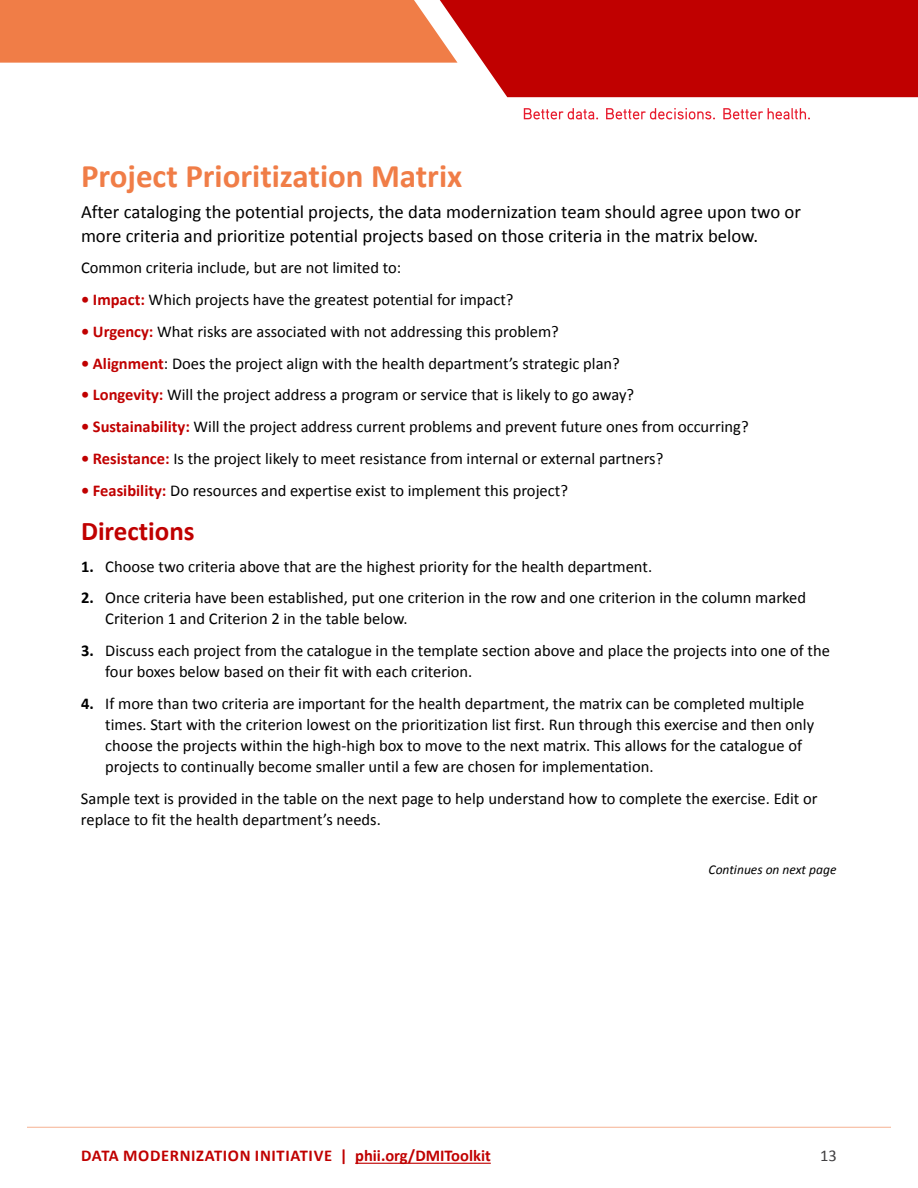
<style>
.page{position:relative;width:918px;height:1188px;background:#fff}
.page>*{position:absolute;margin:0;border:0;box-sizing:border-box;transform-origin:0 0}
.t1{font:700 33px "Calibri";color:#f07d47}
.t2{font:700 27px "Calibri";color:#c00000}
.t3{font:18.75px/24px "Calibri";color:#000}
.t4{font:16.5px/21px "Calibri";color:#000}
.t5{font:700 16.5px "Calibri";letter-spacing:.025em;color:#c00000}
.t6{font:16.5px "Calibri";color:#414042}
.t7{font:italic 13.5px "Calibri";color:#000}
.s1{font-weight:700;color:#c00000}
.s2{font-weight:700}
</style>
<div class="page">
<div style="left:0;top:0;width:440px;height:63px;background:#f07d47"></div>
<svg style="left:440px;top:0;width:478px;height:97px;background:#c41111"></svg>
<svg style="left:524px;top:108px;width:74px;height:12px"></svg>
<svg style="left:606px;top:108px;width:109px;height:12px"></svg>
<svg style="left:723px;top:108px;width:87px;height:12px"></svg>
<hr style="left:355px;top:1163px;width:136px;height:1px;background:#c00000">
<hr style="left:27px;top:1127px;width:864px;height:1px;background:#f6b191">
<h1 class="t1" style="left:81px;top:155px;width:383px">Project Prioritization Matrix</h1>
<p class="t3" style="left:81px;top:199px;width:721px">After cataloging the potential projects, the data modernization team should agree upon two or more criteria and prioritize potential projects based on those criteria in the matrix below.</p>
<p class="t4" style="left:81px;top:257px;width:322px">Common criteria include, but are not limited to:</p>
<p class="t4" style="left:81px;top:289px;width:434px"><span class="s1">• Impact:</span> Which projects have the greatest potential for impact?</p>
<p class="t4" style="left:81px;top:321px;width:479px"><span class="s1">• Urgency:</span> What risks are associated with not addressing this problem?</p>
<p class="t4" style="left:81px;top:353px;width:540px"><span class="s1">• Alignment</span>: Does the project align with the health department’s strategic plan?</p>
<p class="t4" style="left:81px;top:385px;width:555px"><span class="s1">• Longevity:</span> Will the project address a program or service that is likely to go away?</p>
<p class="t4" style="left:81px;top:416px;width:669px"><span class="s1">• Sustainability:</span> Will the project address current problems and prevent future ones from occurring?</p>
<p class="t4" style="left:81px;top:448px;width:584px"><span class="s1">• Resistance:</span> Is the project likely to meet resistance from internal or external partners?</p>
<p class="t4" style="left:81px;top:480px;width:488px"><span class="s1">• Feasibility:</span> Do resources and expertise exist to implement this project?</p>
<h2 class="t2" style="left:81px;top:513px;width:115px">Directions</h2>
<p class="t4" style="left:81px;top:556px;width:573px"><span class="s2">1.</span> Choose two criteria above that are the highest priority for the health department.</p>
<p class="t4" style="left:105px;top:587px;width:702px;text-indent:-24px"><span class="s2">2.</span> Once criteria have been established, put one criterion in the row and one criterion in the column marked<br>Criterion 1 and Criterion 2 in the table below.</p>
<p class="t4" style="left:105px;top:640px;width:726px;text-indent:-24px"><span class="s2">3.</span> Discuss each project from the catalogue in the template section above and place the projects into one of the four boxes below based on their fit with each criterion.</p>
<p class="t4" style="left:105px;top:693px;width:710px;text-indent:-24px"><span class="s2">4.</span> If more than two criteria are important for the health department, the matrix can be completed multiple times. Start with the criterion lowest on the prioritization list first. Run through this exercise and then only choose the projects within the high-high box to move to the next matrix. This allows for the catalogue of projects to continually become smaller until a few are chosen for implementation.</p>
<p class="t4" style="left:81px;top:788px;width:738px">Sample text is provided in the table on the next page to help understand how to complete the exercise. Edit or replace to fit the health department’s needs.</p>
<p class="t7" style="left:709px;top:860px;width:129px">Continues on next page</p>
<p class="t5" style="left:81px;top:1145px;width:411px">DATA MODERNIZATION INITIATIVE | phii.org/DMIToolkit</p>
<p class="t6" style="left:820px;top:1145px;width:18px">13</p>
</div>
